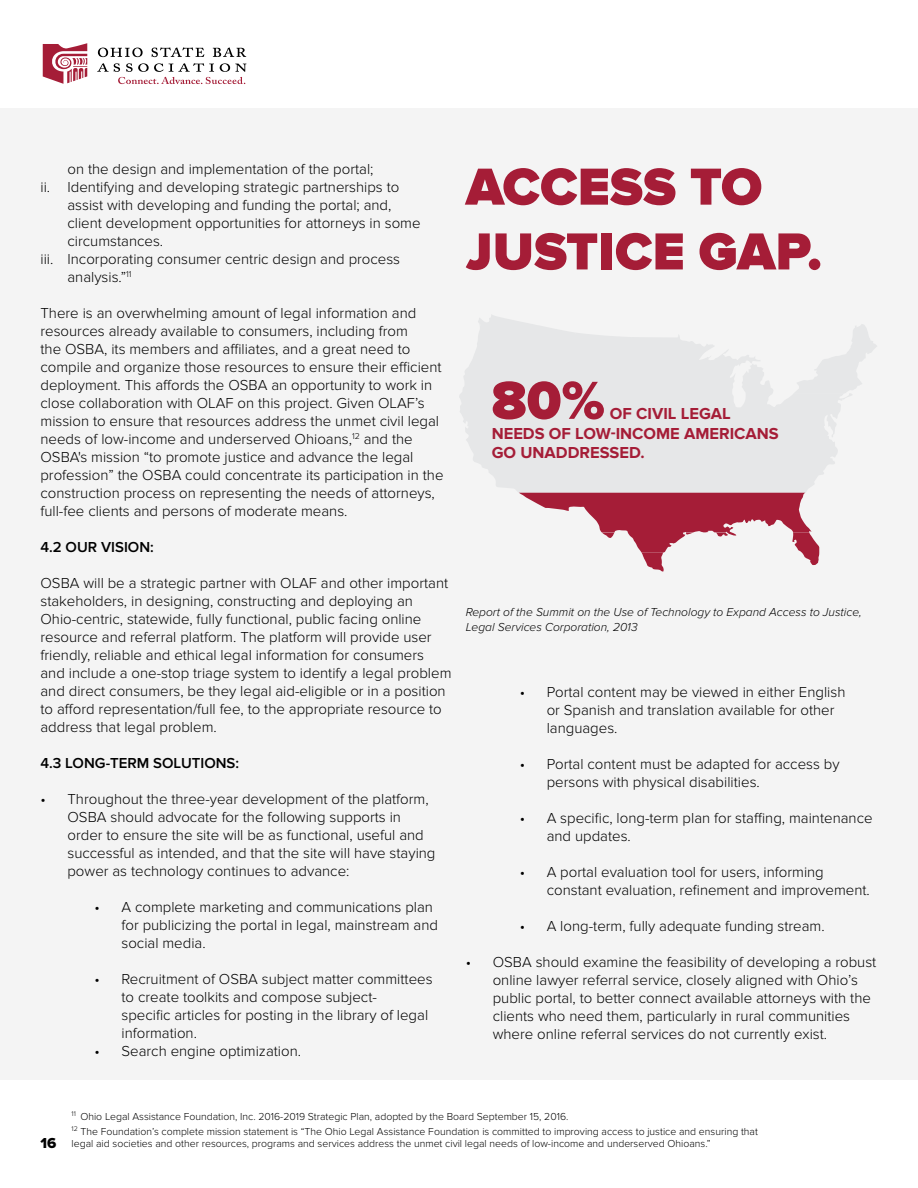
<style>
.page{position:relative;width:918px;height:1188px;background:#fff}
.page>*{position:absolute;margin:0;border:0;box-sizing:border-box;transform-origin:0 0}
.t1{font:900 55.5px "Proxima Nova";color:#a51d37}
.t2{font:900 54px/64.8px "Proxima Nova";color:#a51d37}
.t3{font:700 16.5px/19.8px "Proxima Nova";color:#a51d37}
.t4{font:300 15px/18px "Proxima Nova";color:#000}
.t5{font:600 15px "Proxima Nova";color:#000}
.t6{font:15px "Proxima Nova Extrabld";color:#000}
.t7{font:italic 300 12px/14.4px "Proxima Nova";color:#000}
.t8{font:300 10.5px/14.4px "Proxima Nova";color:#000}
</style>
<div class="page">
<div style="left:0;top:108px;width:918px;height:972px;background:#f4f4f4"></div>
<svg style="left:42px;top:43px;width:46px;height:41px"></svg>
<svg style="left:98px;top:48px;width:45px;height:9px"></svg>
<svg style="left:152px;top:47px;width:52px;height:10px"></svg>
<svg style="left:213px;top:47px;width:33px;height:10px"></svg>
<svg style="left:97px;top:63px;width:149px;height:21px"></svg>
<svg style="left:853px;top:324px;width:24px;height:66px"></svg>
<svg style="left:459px;top:315px;width:394px;height:178px;fill:#e6e7e8"></svg>
<svg style="left:742px;top:363px;width:32px;height:30px"></svg>
<svg style="left:519px;top:493px;width:300px;height:79px"></svg>
<p class="t4" style="left:68px;top:160px;width:308px">on the design and implementation of the portal;</p>
<p class="t4" style="left:40px;top:178px;width:360px">ii. Identifying and developing strategic partnerships to</p>
<p class="t4" style="left:68px;top:196px;width:325px">assist with developing and funding the portal; and,</p>
<p class="t4" style="left:68px;top:214px;width:355px">client development opportunities for attorneys in some</p>
<p class="t4" style="left:68px;top:232px;width:97px">circumstances.</p>
<p class="t4" style="left:40px;top:250px;width:361px">iii. Incorporating consumer centric design and process</p>
<p class="t4" style="left:68px;top:268px;width:66px">analysis.”<sup>11</sup></p>
<p class="t4" style="left:40px;top:304px;width:405px">There is an overwhelming amount of legal information and resources already available to consumers, including from<br>the OSBA, its members and affiliates, and a great need to compile and organize those resources to ensure their efficient deployment. This affords the OSBA an opportunity to work in close collaboration with OLAF on this project. Given OLAF’s mission to ensure that resources address the unmet civil legal needs of low-income and underserved Ohioans,<sup>12</sup> and the OSBA's mission “to promote justice and advance the legal profession” the OSBA could concentrate its participation in the construction process on representing the needs of attorneys, full-fee clients and persons of moderate means.</p>
<p class="t5" style="left:40px;top:538px;width:115px">4.2 OUR VISION:</p>
<p class="t4" style="left:40px;top:574px;width:413px">OSBA will be a strategic partner with OLAF and other important stakeholders, in designing, constructing and deploying an Ohio-centric, statewide, fully functional, public facing online resource and referral platform. The platform will provide user friendly, reliable and ethical legal information for consumers and include a one-stop triage system to identify a legal problem and direct consumers, be they legal aid-eligible or in a position to afford representation/full fee, to the appropriate resource to address that legal problem.</p>
<p class="t5" style="left:40px;top:754px;width:200px">4.3 LONG-TERM SOLUTIONS:</p>
<p class="t4" style="left:67px;top:790px;width:370px;text-indent:-27px">• Throughout the three-year development of the platform, OSBA should advocate for the following supports in order to ensure the site will be as functional, useful and successful as intended, and that the site will have staying power as technology continues to advance:</p>
<p class="t4" style="left:121px;top:898px;width:318px;text-indent:-27px">• A complete marketing and communications plan for publicizing the portal in legal, mainstream and social media.</p>
<p class="t4" style="left:121px;top:970px;width:313px;text-indent:-27px">• Recruitment of OSBA subject matter committees to create toolkits and compose subject-<br>specific articles for posting in the library of legal information.</p>
<p class="t4" style="left:94px;top:1042px;width:208px">• Search engine optimization.</p>
<h2 class="t2" style="left:466px;top:156px;width:358px">ACCESS TO<br>JUSTICE GAP.</h2>
<h1 class="t1" style="left:492px;top:368px;width:115px">80%</h1>
<p class="t3" style="left:492px;top:404px;width:289px;text-indent:118px">OF CIVIL LEGAL<br>NEEDS OF LOW-INCOME AMERICANS<br>GO UNADDRESSED.</p>
<p class="t7" style="left:466px;top:605px;width:397px">Report of the Summit on the Use of Technology to Expand Access to Justice,<br>Legal Services Corporation, 2013</p>
<p class="t4" style="left:547px;top:683px;width:300px;text-indent:-27px">• Portal content may be viewed in either English or Spanish and translation available for other languages.</p>
<p class="t4" style="left:547px;top:755px;width:294px;text-indent:-27px">• Portal content must be adapted for access by persons with physical disabilities.</p>
<p class="t4" style="left:547px;top:809px;width:327px;text-indent:-27px">• A specific, long-term plan for staffing, maintenance and updates.</p>
<p class="t4" style="left:547px;top:863px;width:325px;text-indent:-27px">• A portal evaluation tool for users, informing constant evaluation, refinement and improvement.</p>
<p class="t4" style="left:520px;top:917px;width:307px">• A long-term, fully adequate funding stream.</p>
<p class="t4" style="left:493px;top:953px;width:385px;text-indent:-27px">• OSBA should examine the feasibility of developing a robust online lawyer referral service, closely aligned with Ohio’s public portal, to better connect available attorneys with the clients who need them, particularly in rural communities where online referral services do not currently exist.</p>
<p class="t6" style="left:40px;top:1134px;width:17px">16</p>
<p class="t8" style="left:72px;top:1110px;width:688px"><sup>11</sup> Ohio Legal Assistance Foundation, Inc. 2016-2019 Strategic Plan, adopted by the Board September 15, 2016.<br><sup>12</sup> The Foundation’s complete mission statement is “The Ohio Legal Assistance Foundation is committed to improving access to justice and ensuring that</p>
<p class="t8" style="left:72px;top:1137px;width:641px">legal aid societies and other resources, programs and services address the unmet civil legal needs of low-income and underserved Ohioans.”</p>
</div>
